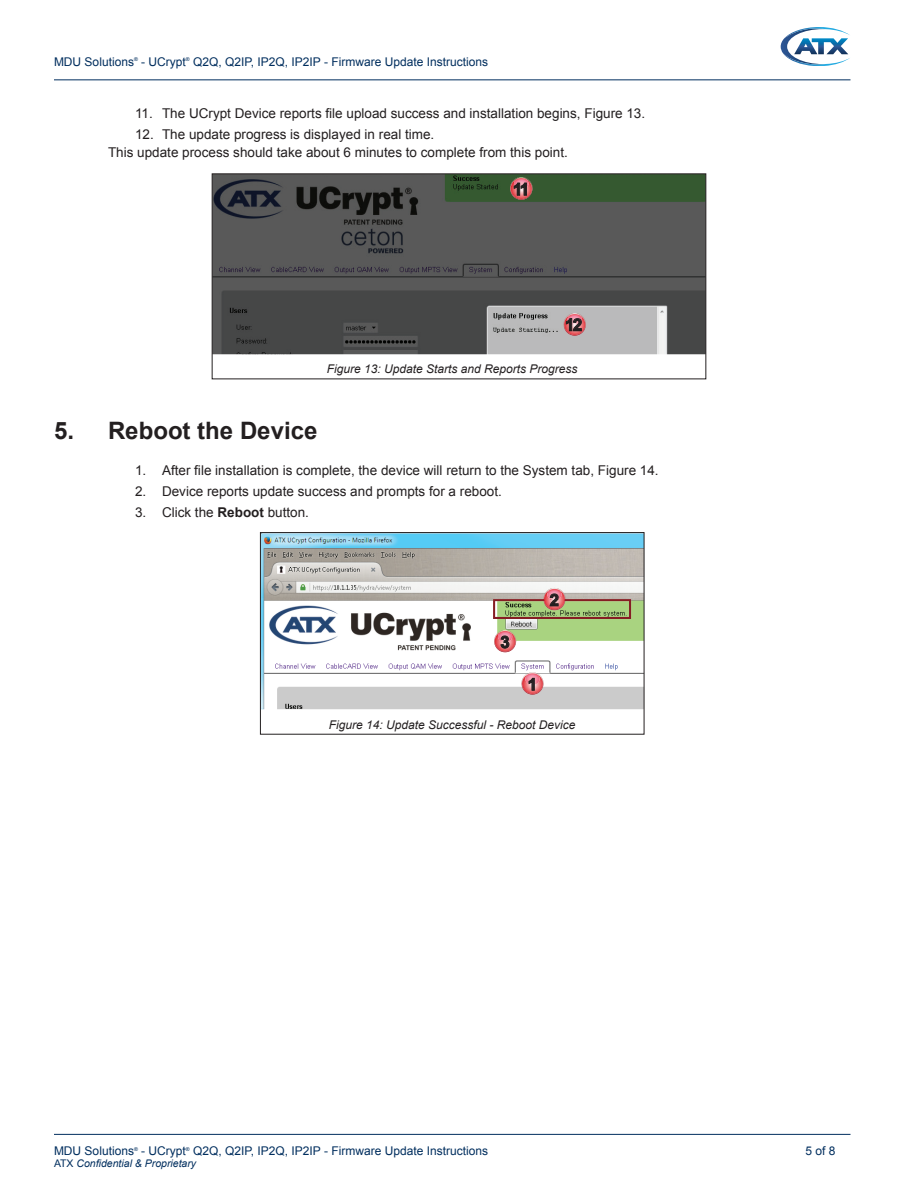
<style>
.page{position:relative;width:918px;height:1188px;background:#fff}
.page>*{position:absolute;margin:0;border:0;box-sizing:border-box;transform-origin:0 0}
.t1{font:700 24px "Arial";color:#231f20}
.t2{font:700 16.95px "Arial";color:#231f20}
.t3{font:700 16.65px "Arial";color:#231f20}
.t4{font:13.5px/18.5px "Arial";color:#231f20}
.t5{font:12px "Arial";color:#002e5e}
.t6{font:italic 12px "Arial";color:#231f20}
.t7{font:italic 10.5px "Arial";color:#002e5e}
.t8{font:5.25px "Arial";color:#002e5e}
.s1{font-weight:700}
.s2{font-style:normal}
</style>
<div class="page">
<hr style="left:54px;top:1134px;width:796px;height:1px;background:#002e5e">
<hr style="left:54px;top:79px;width:796px;height:1px;background:#002e5e">
<svg style="left:781px;top:27px;width:69px;height:39px"></svg>
<img style="left:214px;top:176px;width:490px;height:178px">
<svg style="left:510px;top:177px;width:22px;height:23px"></svg>
<svg style="left:564px;top:313px;width:22px;height:23px"></svg>
<div style="left:212px;top:174px;width:494px;height:205px;border:1px solid #231f20"></div>
<img style="left:262px;top:534px;width:380px;height:175px">
<svg style="left:493px;top:588px;width:138px;height:31px;background:#aea786"></svg>
<svg style="left:521px;top:672px;width:23px;height:23px"></svg>
<svg style="left:494px;top:630px;width:22px;height:22px"></svg>
<div style="left:260px;top:532px;width:384px;height:202px;border:1px solid #231f20"></div>
<p class="t5" style="left:54px;top:54px;width:82px">MDU Solutions</p>
<p class="t8" style="left:134px;top:56px;width:5px">®</p>
<p class="t5" style="left:141px;top:54px;width:46px">- UCrypt</p>
<p class="t8" style="left:186px;top:56px;width:5px">®</p>
<p class="t5" style="left:193px;top:54px;width:296px">Q2Q, Q2IP, IP2Q, IP2IP - Firmware Update Instructions</p>
<p class="t4" style="left:135px;top:104px;width:512px">11. The UCrypt Device reports file upload success and installation begins, Figure 13.</p>
<p class="t4" style="left:108px;top:125px;width:461px;text-indent:27px">12. The update progress is displayed in real time.<br>This update process should take about 6 minutes to complete from this point.</p>
<p class="t2" style="left:513px;top:178px;width:18px">11</p>
<p class="t2" style="left:565px;top:314px;width:19px">12</p>
<p class="t6" style="left:327px;top:361px;width:252px">Figure 13: Update Starts and Reports Progress</p>
<h1 class="t1" style="left:54px;top:414px;width:265px">5. Reboot the Device</h1>
<p class="t4" style="left:135px;top:461px;width:525px">1. After file installation is complete, the device will return to the System tab, Figure 14.</p>
<p class="t4" style="left:135px;top:482px;width:368px">2. Device reports update success and prompts for a reboot.</p>
<p class="t4" style="left:135px;top:503px;width:176px">3. Click the <span class="s1">Reboot</span> button.</p>
<p class="t3" style="left:500px;top:631px;width:11px">3</p>
<p class="t3" style="left:550px;top:589px;width:11px">2</p>
<p class="t3" style="left:528px;top:673px;width:11px">1</p>
<p class="t6" style="left:329px;top:717px;width:248px">Figure 14: Update Successful - Reboot Device</p>
<p class="t5" style="left:54px;top:1143px;width:82px">MDU Solutions</p>
<p class="t8" style="left:134px;top:1145px;width:5px">®</p>
<p class="t5" style="left:141px;top:1143px;width:46px">- UCrypt</p>
<p class="t8" style="left:186px;top:1145px;width:5px">®</p>
<p class="t5" style="left:193px;top:1143px;width:296px">Q2Q, Q2IP, IP2Q, IP2IP - Firmware Update Instructions</p>
<p class="t5" style="left:805px;top:1143px;width:32px">5 of 8</p>
<p class="t7" style="left:54px;top:1156px;width:144px"><span class="s2">ATX</span> Confidential &amp; Proprietary</p>
</div>
